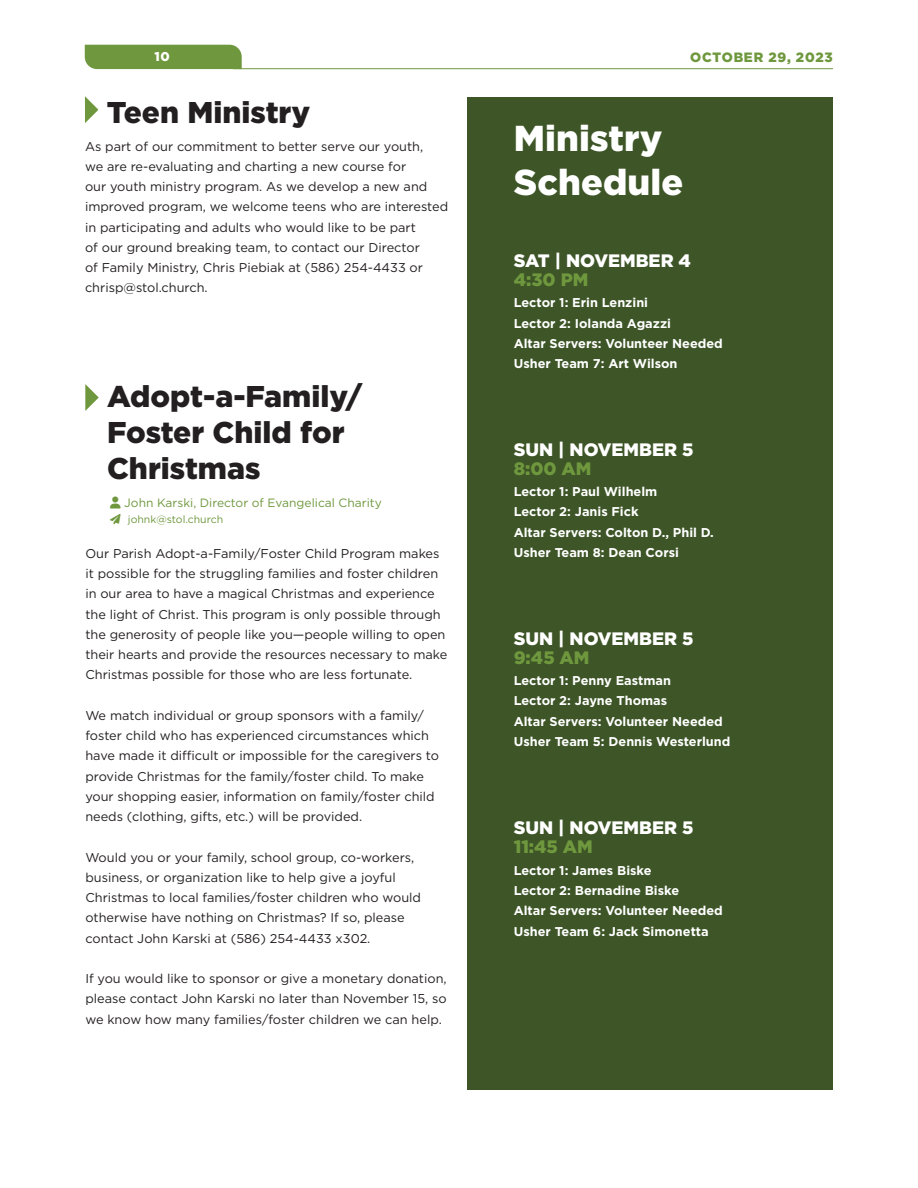
<style>
.page{position:relative;width:918px;height:1188px;background:#fff}
.page>*{position:absolute;margin:0;border:0;box-sizing:border-box;transform-origin:0 0}
.t1{font:900 36px "Gotham";letter-spacing:.005em;color:#fff}
.t2{font:900 30px/36px "Gotham";color:#231f20}
.t3{font:900 18px "Gotham";color:#fff}
.t4{font:900 18px "Gotham";color:#6f983e}
.t5{font:900 13.5px "Gotham";color:#6f983e}
.t6{font:12.75px/20.2px "Gotham";color:#231f20}
.t7{font:700 12.75px "Gotham";color:#fff}
.t8{font:900 12.75px "Gotham";color:#fff}
.t9{font:12px "Gotham";color:#6f983e}
.t10{font:10.5px "Gotham";color:#6f983e}
</style>
<div class="page">
<hr style="left:233px;top:68px;width:600px;height:1px;background:#6f983e">
<div style="left:85px;top:45px;width:157px;height:24px;background:#6f983e"></div>
<div style="left:467px;top:97px;width:365px;height:993px;background:#3d5527"></div>
<svg style="left:85px;top:96px;width:13px;height:27px"></svg>
<svg style="left:85px;top:384px;width:14px;height:27px"></svg>
<p class="t8" style="left:154px;top:48px;width:17px">10</p>
<p class="t5" style="left:690px;top:48px;width:145px">OCTOBER 29, 2023</p>
<p class="t2" style="left:107px;top:94px;width:205px">Teen Ministry</p>
<p class="t6" style="left:85px;top:136px;width:365px">As part of our commitment to better serve our youth,<br>we are re-evaluating and charting a new course for<br>our youth ministry program. As we develop a new and improved program, we welcome teens who are interested in participating and adults who would like to be part<br>of our ground breaking team, to contact our Director<br>of Family Ministry, Chris Piebiak at (586) 254-4433 or chrisp@stol.church.</p>
<p class="t2" style="left:107px;top:378px;width:257px">Adopt-a-Family/<br>Foster Child for<br>Christmas</p>
<p class="t9" style="left:124px;top:495px;width:259px">John Karski, Director of Evangelical Charity</p>
<p class="t10" style="left:110px;top:513px;width:115px">➢ johnk@stol.church</p>
<p class="t6" style="left:85px;top:543px;width:364px">Our Parish Adopt-a-Family/Foster Child Program makes it possible for the struggling families and foster children in our area to have a magical Christmas and experience the light of Christ. This program is only possible through the generosity of people like you—people willing to open their hearts and provide the resources necessary to make Christmas possible for those who are less fortunate.</p>
<p class="t6" style="left:85px;top:705px;width:355px">We match individual or group sponsors with a family/ foster child who has experienced circumstances which have made it difficult or impossible for the caregivers to provide Christmas for the family/foster child. To make your shopping easier, information on family/foster child needs (clothing, gifts, etc.) will be provided.</p>
<p class="t6" style="left:85px;top:847px;width:337px">Would you or your family, school group, co-workers, business, or organization like to help give a joyful Christmas to local families/foster children who would otherwise have nothing on Christmas? If so, please contact John Karski at (586) 254-4433 x302.</p>
<p class="t6" style="left:85px;top:968px;width:363px;text-align:justify">If you would like to sponsor or give a monetary donation, please contact John Karski no later than November 15, so we know how many families/foster children we can help.</p>
<h3 class="t1" style="left:514px;top:114px;width:150px">Ministry</h3>
<h3 class="t1" style="left:514px;top:157px;width:171px">Schedule</h3>
<p class="t3" style="left:514px;top:249px;width:179px">SAT | NOVEMBER 4</p>
<p class="t4" style="left:514px;top:267px;width:76px">4:30 PM</p>
<p class="t7" style="left:514px;top:294px;width:136px">Lector 1: Erin Lenzini</p>
<p class="t7" style="left:514px;top:315px;width:159px">Lector 2: Iolanda Agazzi</p>
<p class="t7" style="left:514px;top:335px;width:211px">Altar Servers: Volunteer Needed</p>
<p class="t7" style="left:514px;top:355px;width:165px">Usher Team 7: Art Wilson</p>
<p class="t3" style="left:514px;top:438px;width:181px">SUN | NOVEMBER 5</p>
<p class="t4" style="left:514px;top:456px;width:79px">8:00 AM</p>
<p class="t7" style="left:514px;top:483px;width:145px">Lector 1: Paul Wilhelm</p>
<p class="t7" style="left:514px;top:503px;width:126px">Lector 2: Janis Fick</p>
<p class="t7" style="left:514px;top:524px;width:202px">Altar Servers: Colton D., Phil D.</p>
<p class="t7" style="left:514px;top:544px;width:167px">Usher Team 8: Dean Corsi</p>
<p class="t3" style="left:514px;top:626px;width:181px">SUN | NOVEMBER 5</p>
<p class="t4" style="left:514px;top:645px;width:77px">9:45 AM</p>
<p class="t7" style="left:514px;top:672px;width:159px">Lector 1: Penny Eastman</p>
<p class="t7" style="left:514px;top:692px;width:155px">Lector 2: Jayne Thomas</p>
<p class="t7" style="left:514px;top:713px;width:211px">Altar Servers: Volunteer Needed</p>
<p class="t7" style="left:514px;top:733px;width:218px">Usher Team 5: Dennis Westerlund</p>
<p class="t3" style="left:514px;top:815px;width:181px">SUN | NOVEMBER 5</p>
<p class="t4" style="left:514px;top:834px;width:81px">11:45 AM</p>
<p class="t7" style="left:514px;top:862px;width:139px">Lector 1: James Biske</p>
<p class="t7" style="left:514px;top:882px;width:167px">Lector 2: Bernadine Biske</p>
<p class="t7" style="left:514px;top:902px;width:211px">Altar Servers: Volunteer Needed</p>
<p class="t7" style="left:514px;top:923px;width:197px">Usher Team 6: Jack Simonetta</p>
</div>
